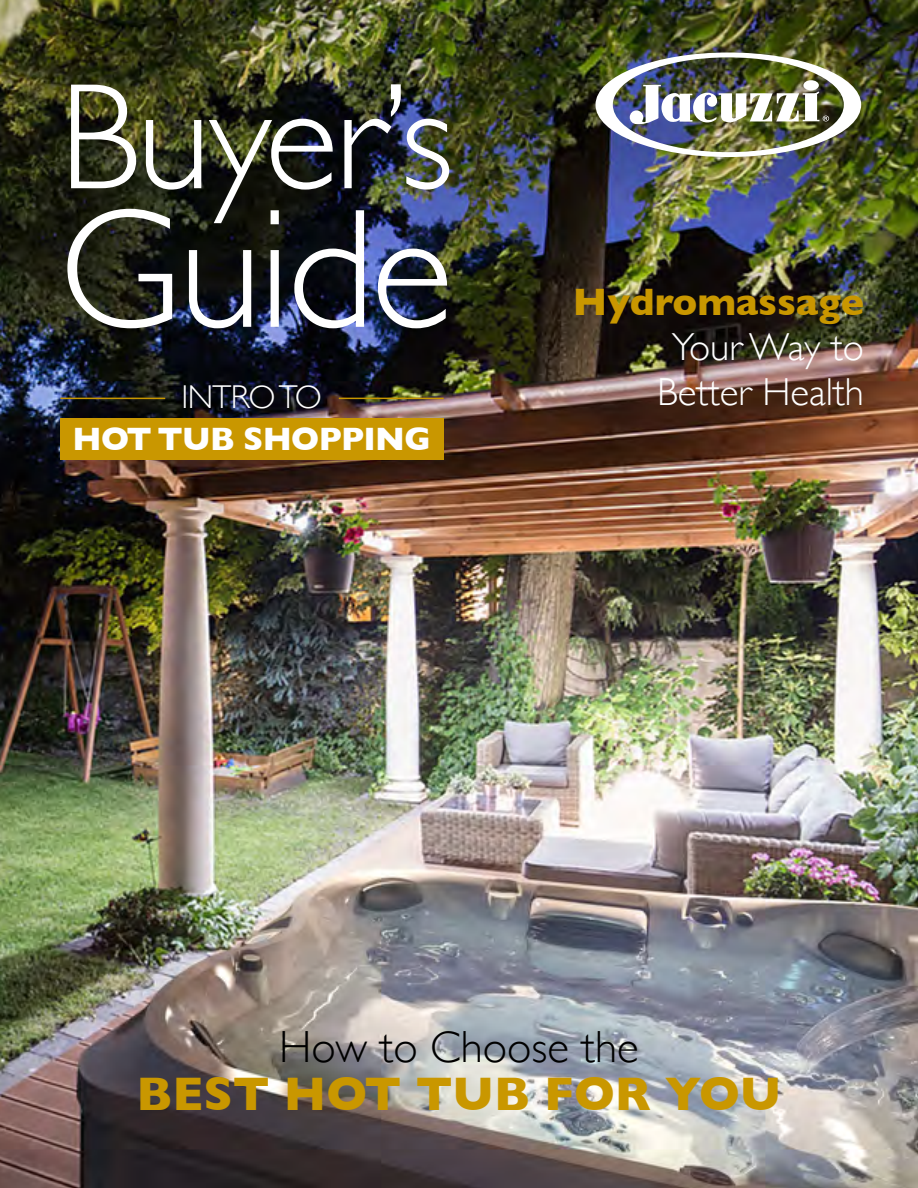
<style>
.page{position:relative;width:918px;height:1188px;background:#fff}
.page>*{position:absolute;margin:0;border:0;box-sizing:border-box;transform-origin:0 0}
.t1{font:300 170.85px "Gill Sans";letter-spacing:-.02em;color:#fff}
.t2{font:300 151.8px "Gill Sans";letter-spacing:-.02em;color:#fff}
.t3{font:700 48px "Gill Sans";color:#c99700}
.t4{font:300 45px "Gill Sans";color:#000}
.t5{font:300 39px "Gill Sans";color:#fff}
.t6{font:700 39px "Gill Sans";color:#c99700}
.t7{font:700 33px "Gill Sans";letter-spacing:-.02em;color:#fff}
.t8{font:300 33px "Gill Sans";letter-spacing:-.02em;color:#fff}
</style>
<div class="page">
<img style="left:0;top:0;width:918px;height:1188px">
<img style="left:596px;top:52px;width:265px;height:105px">
<hr style="left:60px;top:398px;width:105px;height:1px;background:#c99700">
<hr style="left:339px;top:398px;width:105px;height:1px;background:#c99700">
<div style="left:60px;top:418px;width:384px;height:42px;background:#c99700"></div>
<h2 class="t2" style="left:59px;top:19px;width:396px">Buyer’s</h2>
<h1 class="t1" style="left:59px;top:136px;width:395px">Guide</h1>
<p class="t6" style="left:573px;top:271px;width:293px">Hydromassage</p>
<p class="t5" style="left:672px;top:316px;width:194px">Your Way to</p>
<p class="t8" style="left:182px;top:372px;width:142px">INTRO TO</p>
<p class="t5" style="left:657px;top:361px;width:209px">Better Health</p>
<p class="t7" style="left:73px;top:413px;width:360px">HOT TUB SHOPPING</p>
<p class="t4" style="left:279px;top:1011px;width:361px">How to Choose the</p>
<p class="t3" style="left:136px;top:1055px;width:647px">BEST HOT TUB FOR YOU</p>
</div>
